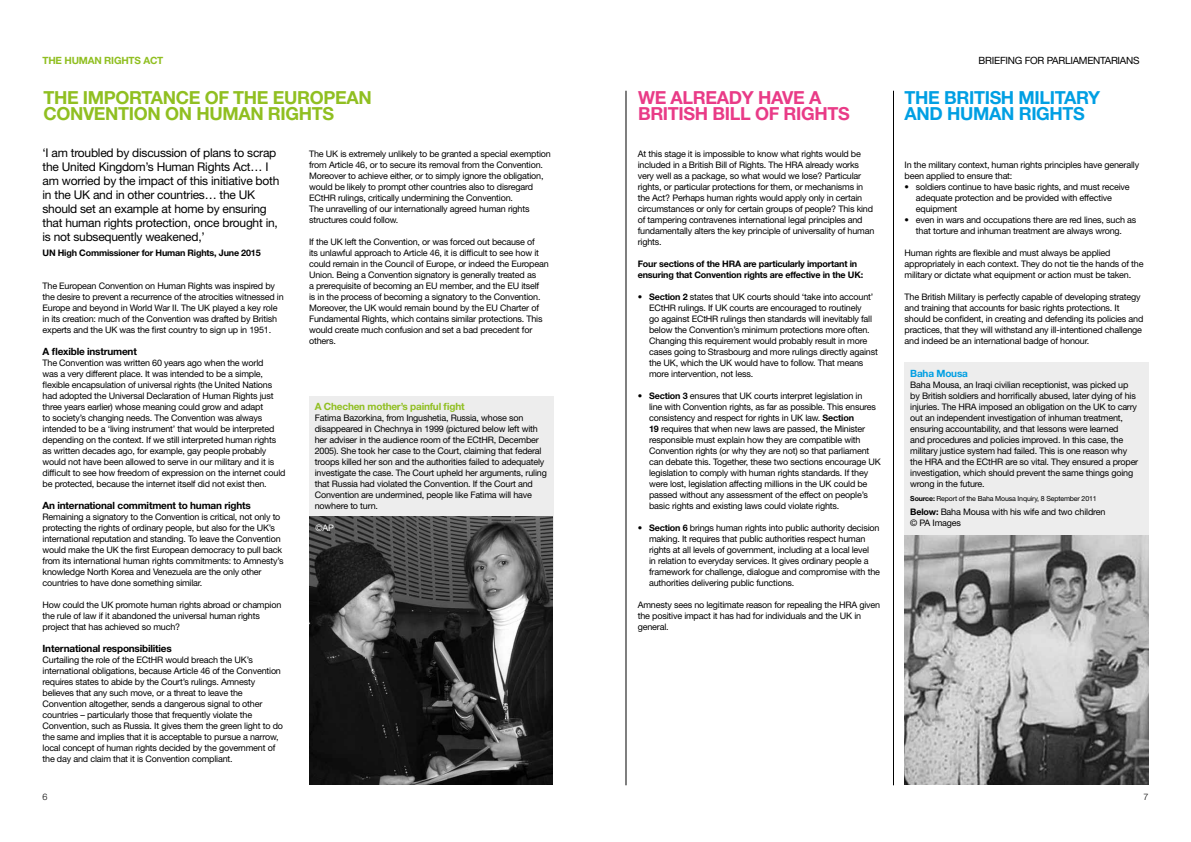
<style>
.page{position:relative;width:1191px;height:842px;background:#fff}
.page>*{position:absolute;margin:0;border:0;box-sizing:border-box;transform-origin:0 0}
.t1{font:700 18px/16px "Helvetica Neue LT Pro";letter-spacing:-.02em;color:#90bf21}
.t2{font:700 18px/16px "Helvetica Neue LT Pro";letter-spacing:-.02em;color:#e93b87}
.t3{font:700 18px/16px "Helvetica Neue LT Pro";letter-spacing:-.02em;color:#009fe3}
.t4{font:12px/14px "Helvetica Neue LT Pro";letter-spacing:-.02em;color:#000}
.t5{font:700 10px "Helvetica Neue LT Pro";letter-spacing:-.02em;color:#000}
.t6{font:700 10px "Helvetica Neue LT Pro";letter-spacing:-.02em;color:#90bf21}
.t7{font:10px "Helvetica Neue LT Pro";letter-spacing:-.025em;color:#000}
.t8{font:700 10px "Helvetica Neue LT Pro";letter-spacing:-.02em;color:#009fe3}
.t9{font:9px/11px "Helvetica Neue LT Pro";letter-spacing:-.02em;color:#000}
.t10{font:700 9px/11px "Helvetica Neue LT Pro";letter-spacing:-.02em;color:#000}
.t11{font:9px "Helvetica Neue LT Pro";color:#fff}
.t12{font:300 9px "Helvetica Neue LT Pro";color:#000}
.t13{font:7px "Helvetica Neue LT Pro";letter-spacing:-.02em;color:#000}
.s1{font-weight:700}
</style>
<div class="page">
<div style="left:904px;top:363px;width:244px;height:238px;background:#ededed"></div>
<div style="left:309px;top:397px;width:244px;height:181px;background:#ededed"></div>
<hr style="left:626px;top:91px;width:1px;height:694px;background:#000">
<hr style="left:893px;top:91px;width:1px;height:694px;background:#000">
<img style="left:309px;top:516px;width:244px;height:268px">
<img style="left:904px;top:535px;width:244px;height:249px">
<p class="t6" style="left:43px;top:54px;width:122px">THE HUMAN RIGHTS ACT</p>
<p class="t7" style="left:978px;top:54px;width:162px">BRIEFING FOR PARLIAMENTARIANS</p>
<h1 class="t1" style="left:43px;top:89px;width:330px">THE IMPORTANCE OF THE EUROPEAN<br>CONVENTION ON HUMAN RIGHTS</h1>
<h1 class="t2" style="left:638px;top:89px;width:213px">WE ALREADY HAVE A<br>BRITISH BILL OF RIGHTS</h1>
<h1 class="t3" style="left:904px;top:89px;width:197px">THE BRITISH MILITARY<br>AND HUMAN RIGHTS</h1>
<p class="t4" style="left:43px;top:145px;width:238px">‘I am troubled by discussion of plans to scrap the United Kingdom’s Human Rights Act… I am worried by the impact of this initiative both in the UK and in other countries… the UK should set an example at home by ensuring that human rights protection, once brought in, is not subsequently weakened,’</p>
<p class="t10" style="left:43px;top:247px;width:220px">UN High Commissioner for Human Rights, June 2015</p>
<p class="t9" style="left:43px;top:280px;width:243px">The European Convention on Human Rights was inspired by the desire to prevent a recurrence of the atrocities witnessed in Europe and beyond in World War II. The UK played a key role in its creation: much of the Convention was drafted by British experts and the UK was the first country to sign up in 1951.</p>
<p class="t5" style="left:43px;top:345px;width:96px">A flexible instrument</p>
<p class="t9" style="left:43px;top:357px;width:244px">The Convention was written 60 years ago when the world<br>was a very different place. It was intended to be a simple, flexible encapsulation of universal rights (the United Nations had adopted the Universal Declaration of Human Rights just three years earlier) whose meaning could grow and adapt<br>to society’s changing needs. The Convention was always intended to be a ‘living instrument’ that would be interpreted depending on the context. If we still interpreted human rights as written decades ago, for example, gay people probably would not have been allowed to serve in our military and it is difficult to see how freedom of expression on the internet could be protected, because the internet itself did not exist then.</p>
<p class="t5" style="left:43px;top:499px;width:210px">An international commitment to human rights</p>
<p class="t9" style="left:43px;top:511px;width:242px">Remaining a signatory to the Convention is critical, not only to protecting the rights of ordinary people, but also for the UK’s international reputation and standing. To leave the Convention would make the UK the first European democracy to pull back from its international human rights commitments: to Amnesty’s knowledge North Korea and Venezuela are the only other countries to have done something similar.</p>
<p class="t9" style="left:43px;top:599px;width:240px">How could the UK promote human rights abroad or champion the rule of law if it abandoned the universal human rights project that has achieved so much?</p>
<p class="t5" style="left:43px;top:642px;width:131px">International responsibilities</p>
<p class="t9" style="left:43px;top:654px;width:242px">Curtailing the role of the ECtHR would breach the UK’s international obligations, because Article 46 of the Convention requires states to abide by the Court’s rulings. Amnesty believes that any such move, or a threat to leave the Convention altogether, sends a dangerous signal to other countries – particularly those that frequently violate the Convention, such as Russia. It gives them the green light to do the same and implies that it is acceptable to pursue a narrow, local concept of human rights decided by the government of the day and claim that it is Convention compliant.</p>
<p class="t9" style="left:309px;top:148px;width:243px">The UK is extremely unlikely to be granted a special exemption from Article 46, or to secure its removal from the Convention.<br>Moreover to achieve either, or to simply ignore the obligation, would be likely to prompt other countries also to disregard ECtHR rulings, critically undermining the Convention.<br>The unravelling of our internationally agreed human rights structures could follow.</p>
<p class="t9" style="left:309px;top:236px;width:241px">If the UK left the Convention, or was forced out because of<br>its unlawful approach to Article 46, it is difficult to see how it could remain in the Council of Europe, or indeed the European Union. Being a Convention signatory is generally treated as<br>a prerequisite of becoming an EU member, and the EU itself<br>is in the process of becoming a signatory to the Convention.<br>Moreover, the UK would remain bound by the EU Charter of Fundamental Rights, which contains similar protections. This would create much confusion and set a bad precedent for others.</p>
<p class="t6" style="left:315px;top:400px;width:151px">A Chechen mother’s painful fight</p>
<p class="t9" style="left:315px;top:412px;width:234px">Fatima Bazorkina, from Ingushetia, Russia, whose son disappeared in Chechnya in 1999 (pictured below left with her adviser in the audience room of the ECtHR, December 2005). She took her case to the Court, claiming that federal troops killed her son and the authorities failed to adequately investigate the case. The Court upheld her arguments, ruling that Russia had violated the Convention. If the Court and Convention are undermined, people like Fatima will have nowhere to turn.</p>
<p class="t11" style="left:315px;top:522px;width:20px">©AP</p>
<p class="t9" style="left:638px;top:148px;width:238px">At this stage it is impossible to know what rights would be included in a British Bill of Rights. The HRA already works very well as a package, so what would we lose? Particular rights, or particular protections for them, or mechanisms in the Act? Perhaps human rights would apply only in certain circumstances or only for certain groups of people? This kind of tampering contravenes international legal principles and fundamentally alters the key principle of universality of human rights.</p>
<p class="t10" style="left:638px;top:258px;width:227px">Four sections of the HRA are particularly important in ensuring that Convention rights are effective in the UK:</p>
<p class="t9" style="left:649px;top:291px;width:230px;text-indent:-11px">• <span class="s1">Section 2</span> states that UK courts should ‘take into account’ ECtHR rulings. If UK courts are encouraged to routinely<br>go against ECtHR rulings then standards will inevitably fall below the Convention’s minimum protections more often.<br>Changing this requirement would probably result in more cases going to Strasbourg and more rulings directly against the UK, which the UK would have to follow. That means more intervention, not less.</p>
<p class="t9" style="left:649px;top:390px;width:233px;text-indent:-11px">• <span class="s1">Section 3</span> ensures that UK courts interpret legislation in<br>line with Convention rights, as far as possible. This ensures consistency and respect for rights in UK law. <span class="s1">Section<br>19</span> requires that when new laws are passed, the Minister responsible must explain how they are compatible with Convention rights (or why they are not) so that parliament can debate this. Together, these two sections encourage UK legislation to comply with human rights standards. If they were lost, legislation affecting millions in the UK could be passed without any assessment of the effect on people’s basic rights and existing laws could violate rights.</p>
<p class="t9" style="left:649px;top:522px;width:232px;text-indent:-11px">• <span class="s1">Section 6</span> brings human rights into public authority decision making. It requires that public authorities respect human rights at all levels of government, including at a local level<br>in relation to everyday services. It gives ordinary people a framework for challenge, dialogue and compromise with the authorities delivering public functions.</p>
<p class="t9" style="left:638px;top:599px;width:244px">Amnesty sees no legitimate reason for repealing the HRA given the positive impact it has had for individuals and the UK in general.</p>
<p class="t9" style="left:904px;top:159px;width:236px">In the military context, human rights principles have generally been applied to ensure that:</p>
<p class="t9" style="left:916px;top:181px;width:215px;text-indent:-11px">• soldiers continue to have basic rights, and must receive adequate protection and be provided with effective equipment</p>
<p class="t9" style="left:904px;top:214px;width:233px;text-align:center">• even in wars and occupations there are red lines, such as that torture and inhuman treatment are always wrong.</p>
<p class="t9" style="left:904px;top:247px;width:240px">Human rights are flexible and must always be applied appropriately in each context. They do not tie the hands of the military or dictate what equipment or action must be taken.</p>
<p class="t9" style="left:904px;top:291px;width:240px">The British Military is perfectly capable of developing strategy and training that accounts for basic rights protections. It should be confident, in creating and defending its policies and practices, that they will withstand any ill-intentioned challenge and indeed be an international badge of honour.</p>
<p class="t8" style="left:910px;top:367px;width:59px">Baha Mousa</p>
<p class="t9" style="left:910px;top:379px;width:229px">Baha Mousa, an Iraqi civilian receptionist, was picked up by British soldiers and horrifically abused, later dying of his injuries. The HRA imposed an obligation on the UK to carry out an independent investigation of inhuman treatment, ensuring accountability, and that lessons were learned<br>and procedures and policies improved. In this case, the military justice system had failed. This is one reason why the HRA and the ECtHR are so vital. They ensured a proper investigation, which should prevent the same things going wrong in the future.</p>
<p class="t13" style="left:910px;top:494px;width:188px"><span class="s1">Source:</span> Report of the Baha Mousa Inquiry, 8 September 2011</p>
<p class="t9" style="left:910px;top:506px;width:197px"><span class="s1">Below:</span> Baha Mousa with his wife and two children © PA Images</p>
<p class="t12" style="left:43px;top:791px;width:7px">6</p>
<p class="t12" style="left:1143px;top:791px;width:7px">7</p>
</div>
